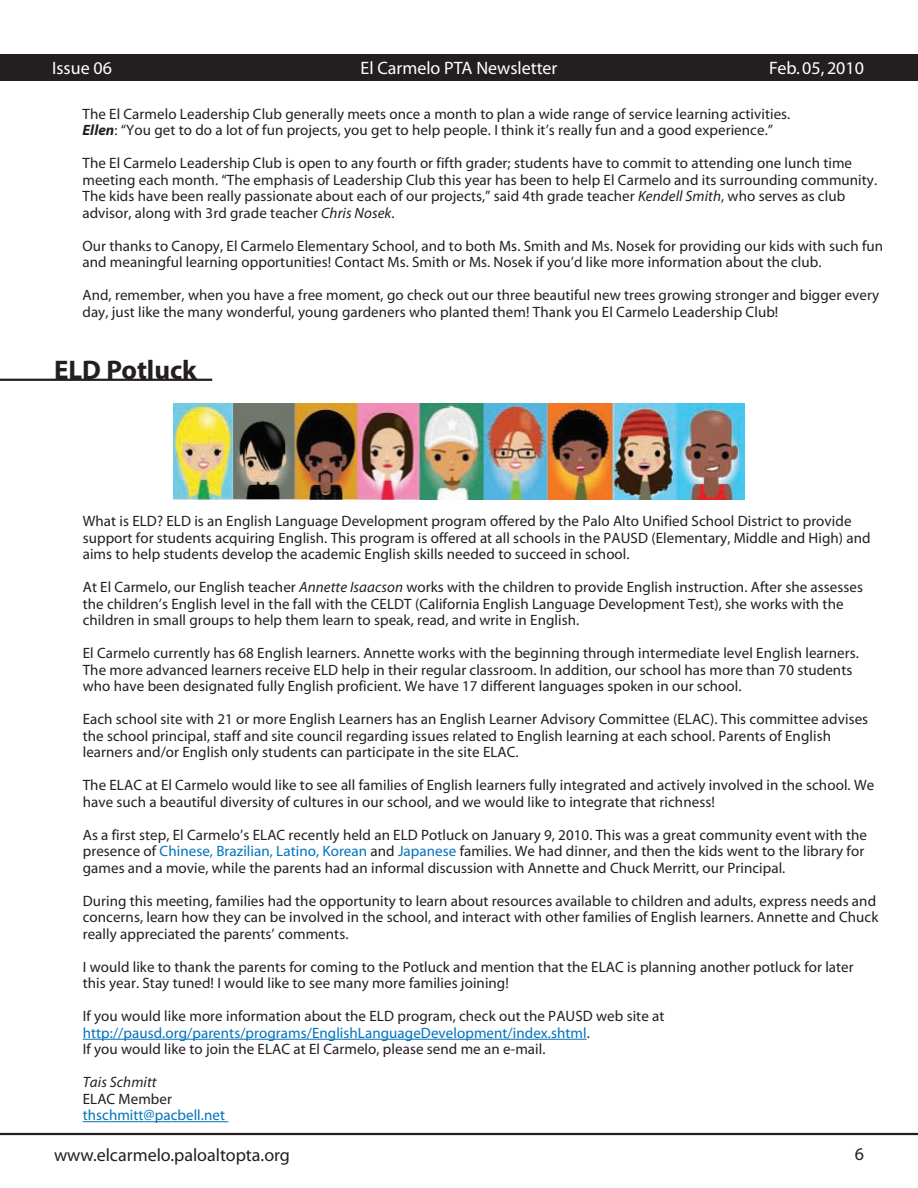
<style>
.page{position:relative;width:918px;height:1188px;background:#fff}
.page>*{position:absolute;margin:0;border:0;box-sizing:border-box;transform-origin:0 0}
.t1{font:700 27px "Myriad";color:#231f20}
.t2{font:18px "Myriad";color:#fff}
.t3{font:18px "Myriad";color:#231f20}
.t4{font:15px/16.5px "Myriad";letter-spacing:.005em;color:#231f20}
.t5{font:15px/16.5px "Myriad";letter-spacing:.005em;color:#0072bc}
.s1{font-weight:700;font-style:italic}
.s2{font-style:italic}
.s3{color:#0072bc}
.s4{font-style:italic;color:#231f20}
.s5{color:#231f20}
</style>
<div class="page">
<hr style="left:0;top:379px;width:212px;height:2px;background:#231f20">
<hr style="left:83px;top:1039px;width:504px;height:1px;background:#0072bc">
<hr style="left:83px;top:1121px;width:145px;height:1px;background:#0072bc">
<img style="left:173px;top:404px;width:571px;height:96px">
<hr style="left:0;top:1133px;width:918px;height:2px;background:#231f20">
<div style="left:0;top:54px;width:918px;height:27px;background:#231f20"></div>
<p class="t2" style="left:52px;top:59px;width:61px">Issue 06</p>
<p class="t2" style="left:361px;top:59px;width:198px">El Carmelo PTA Newsletter</p>
<p class="t2" style="left:769px;top:59px;width:96px">Feb. 05, 2010</p>
<p class="t4" style="left:82px;top:106px;width:709px">The El Carmelo Leadership Club generally meets once a month to plan a wide range of service learning activities.<br><span class="s1">Ellen</span>: “You get to do a lot of fun projects, you get to help people. I think it’s really fun and a good experience.”</p>
<p class="t4" style="left:82px;top:156px;width:796px">The El Carmelo Leadership Club is open to any fourth or fifth grader; students have to commit to attending one lunch time meeting each month. “The emphasis of Leadership Club this year has been to help El Carmelo and its surrounding community.<br>The kids have been really passionate about each of our projects,” said 4th grade teacher <span class="s2">Kendell Smith</span>, who serves as club advisor, along with 3rd grade teacher <span class="s2">Chris Nosek</span>.</p>
<p class="t4" style="left:82px;top:238px;width:802px">Our thanks to Canopy, El Carmelo Elementary School, and to both Ms. Smith and Ms. Nosek for providing our kids with such fun and meaningful learning opportunities! Contact Ms. Smith or Ms. Nosek if you’d like more information about the club.</p>
<p class="t4" style="left:82px;top:288px;width:798px">And, remember, when you have a free moment, go check out our three beautiful new trees growing stronger and bigger every day, just like the many wonderful, young gardeners who planted them! Thank you El Carmelo Leadership Club!</p>
<p class="t1" style="left:54px;top:356px;width:144px">ELD Potluck</p>
<p class="t4" style="left:83px;top:514px;width:789px">What is ELD? ELD is an English Language Development program offered by the Palo Alto Unified School District to provide support for students acquiring English. This program is offered at all schools in the PAUSD (Elementary, Middle and High) and aims to help students develop the academic English skills needed to succeed in school.</p>
<p class="t4" style="left:83px;top:580px;width:782px">At El Carmelo, our English teacher <span class="s2">Annette Isaacson</span> works with the children to provide English instruction. After she assesses the children’s English level in the fall with the CELDT (California English Language Development Test), she works with the children in small groups to help them learn to speak, read, and write in English.</p>
<p class="t4" style="left:83px;top:646px;width:778px">El Carmelo currently has 68 English learners. Annette works with the beginning through intermediate level English learners.<br>The more advanced learners receive ELD help in their regular classroom. In addition, our school has more than 70 students who have been designated fully English proficient. We have 17 different languages spoken in our school.</p>
<p class="t4" style="left:83px;top:712px;width:787px">Each school site with 21 or more English Learners has an English Learner Advisory Committee (ELAC). This committee advises the school principal, staff and site council regarding issues related to English learning at each school. Parents of English learners and/or English only students can participate in the site ELAC.</p>
<p class="t4" style="left:83px;top:778px;width:793px">The ELAC at El Carmelo would like to see all families of English learners fully integrated and actively involved in the school. We have such a beautiful diversity of cultures in our school, and we would like to integrate that richness!</p>
<p class="t4" style="left:83px;top:827px;width:786px">As a first step, El Carmelo’s ELAC recently held an ELD Potluck on January 9, 2010. This was a great community event with the presence of <span class="s3">Chinese, Brazilian, Latino, Korean</span> and <span class="s3">Japanese</span> families. We had dinner, and then the kids went to the library for games and a movie, while the parents had an informal discussion with Annette and Chuck Merritt, our Principal.</p>
<p class="t4" style="left:83px;top:893px;width:797px">During this meeting, families had the opportunity to learn about resources available to children and adults, express needs and concerns, learn how they can be involved in the school, and interact with other families of English learners. Annette and Chuck really appreciated the parents’ comments.</p>
<p class="t4" style="left:83px;top:959px;width:773px">I would like to thank the parents for coming to the Potluck and mention that the ELAC is planning another potluck for later this year. Stay tuned! I would like to see many more families joining!</p>
<p class="t4" style="left:83px;top:1009px;width:583px">If you would like more information about the ELD program, check out the PAUSD web site at <span class="s3">http://pausd.org/parents/programs/EnglishLanguageDevelopment/index.shtml</span>.<br>If you would like to join the ELAC at El Carmelo, please send me an e-mail.</p>
<p class="t5" style="left:83px;top:1075px;width:144px"><span class="s4">Tais Schmitt<br></span><span class="s5">ELAC Member </span>thschmitt@pacbell.net</p>
<p class="t3" style="left:54px;top:1146px;width:238px">www.elcarmelo.paloaltopta.org</p>
<p class="t3" style="left:855px;top:1145px;width:11px">6</p>
</div>
